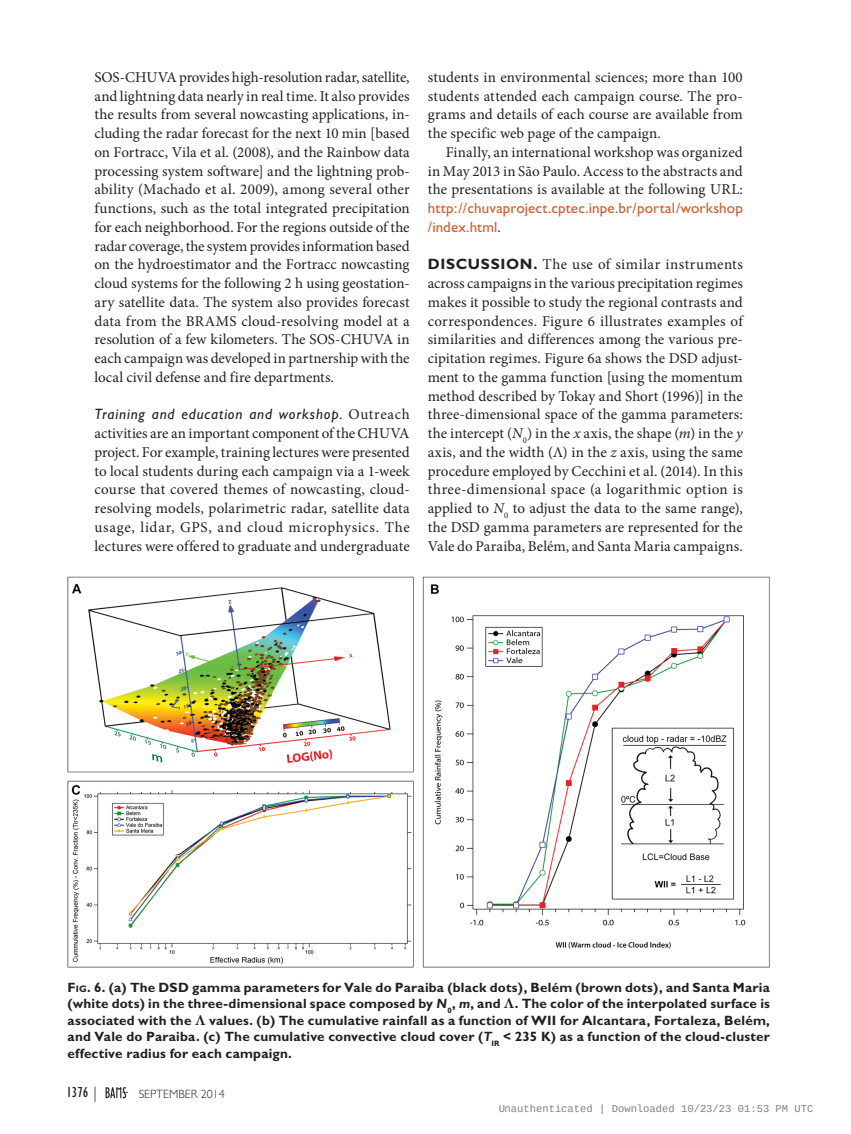
<style>
.page{position:relative;width:851px;height:1134px;background:#fff}
.page>*{position:absolute;margin:0;border:0;box-sizing:border-box;transform-origin:0 0}
.First_Paragraph_w_bo{font:15px/18.8px "Minion Pro";color:#231f20;text-align:justify}
.First_Paragraph_w_it{font:15px/18.8px "Minion Pro";letter-spacing:.005em;color:#231f20;text-align:justify}
.Body_Text{font:15px/18.8px "Minion Pro";letter-spacing:.005em;color:#231f20;text-align:justify}
.t1{font:condensed 15px "Gill Sans";color:#231f20}
.Caption__figure{font:700 13.5px/16.5px "Gill Sans";letter-spacing:.015em;color:#231f20;text-align:justify}
.t2{font:300 12px "Gill Sans";color:#231f20}
.t3{font:10.5px "Liberation Mono";color:rgb(0 0 0/.5)}
.s1{font-family:"Gill Sans";font-style:italic}
.s2{font-family:"Gill Sans";color:#ce5e2c}
.s3{font-family:"Gill Sans";font-weight:700}
.s4{font-style:italic}
.s5{font-style:inherit}
.s6{font-size:9.45px}
.s7{font-family:"Minion Pro";font-size:15px}
.s8{font-weight:300;font-stretch:normal}
</style>
<div class="page">
<img style="left:68px;top:577px;width:702px;height:391px">
<svg style="left:105px;top:1087px;width:24px;height:12px"></svg>
<svg style="left:106px;top:1087px;width:22px;height:11px"></svg>
<p class="First_Paragraph_w_bo" style="left:94px;top:68px;width:317px">SOS-CHUVA provides high-resolution radar, satellite, and lightning data nearly in real time. It also provides the results from several nowcasting applications, in&shy;cluding the radar forecast for the next 10 min [based on Fortracc, Vila et al. (2008), and the Rainbow data processing system software] and the lightning prob&shy;ability (Machado et al. 2009), among several other functions, such as the total integrated precipitation for each neighborhood. For the regions outside of the radar coverage, the system provides information based on the hydroestimator and the Fortracc nowcasting cloud systems for the following 2 h using geostation&shy;ary satellite data. The system also provides forecast data from the BRAMS cloud-resolving model at a resolution of a few kilometers. The SOS-CHUVA in each campaign was developed in partnership with the local civil defense and fire departments.</p>
<p class="First_Paragraph_w_it" style="left:94px;top:405px;width:317px"><span class="s1">Training and education and workshop.</span> Outreach activities are an important component of the CHUVA project. For example, training lectures were presented to local students during each campaign via a 1-week course that covered themes of nowcasting, cloud&shy;resolving models, polarimetric radar, satellite data usage, lidar, GPS, and cloud microphysics. The lectures were offered to graduate and undergraduate</p>
<p class="First_Paragraph_w_it" style="left:428px;top:68px;width:317px">students in environmental sciences; more than 100 students attended each campaign course. The pro&shy;grams and details of each course are available from the specific web page of the campaign.</p>
<p class="Body_Text" style="left:428px;top:143px;width:317px;text-indent:18px">Finally, an international workshop was organized in May 2013 in São Paulo. Access to the abstracts and the presentations is available at the following URL: <span class="s2">http://chuvaproject.cptec.inpe.br/portal/workshop /index.html</span>.</p>
<p class="First_Paragraph_w_bo" style="left:428px;top:255px;width:317px"><span class="s3">DISCUSSION.</span> The use of similar instruments across campaigns in the various precipitation regimes makes it possible to study the regional contrasts and correspondences. Figure 6 illustrates examples of similarities and differences among the various pre&shy;cipitation regimes. Figure 6a shows the DSD adjust&shy;ment to the gamma function [using the momentum method described by Tokay and Short (1996)] in the three-dimensional space of the gamma parameters: the intercept (<span class="s4">N</span><sub>0</sub>) in the <span class="s4">x</span> axis, the shape (<span class="s4">m</span>) in the <span class="s4">y </span>axis, and the width (Λ) in the <span class="s4">z</span> axis, using the same procedure employed by Cecchini et al. (2014). In this three-dimensional space (a logarithmic option is applied to <span class="s4">N</span><sub>0</sub> to adjust the data to the same range), the DSD gamma parameters are represented for the Vale do Paraiba, Belém, and Santa Maria campaigns.</p>
<p class="Caption__figure" style="left:68px;top:979px;width:704px"><span class="s5">F</span><span class="s6">ig</span><span class="s5">.</span> 6. (a) The DSD gamma parameters for Vale do Paraiba (black dots), Belém (brown dots), and Santa Maria (white dots) in the three-dimensional space composed by <span class="s4">N</span><sub>0</sub>, <span class="s4">m</span>, and <span class="s7">Λ</span>. The color of the interpolated surface is associated with the <span class="s7">Λ</span> values. (b) The cumulative rainfall as a function of WII for Alcantara, Fortaleza, Belém, and Vale do Paraiba. (c) The cumulative convective cloud cover (<span class="s4">T</span><sub>IR</sub> &lt; 235 K) as a function of the cloud-cluster effective radius for each campaign.</p>
<p class="t1" style="left:66px;top:1084px;width:32px">1376 <span class="s8">|</span></p>
<p class="t2" style="left:139px;top:1087px;width:88px">SEPTEMBER 2014</p>
<p class="t3" style="left:498px;top:1103px;width:316px">Unauthenticated | Downloaded 10/23/23 01:53 PM UTC</p>
</div>
